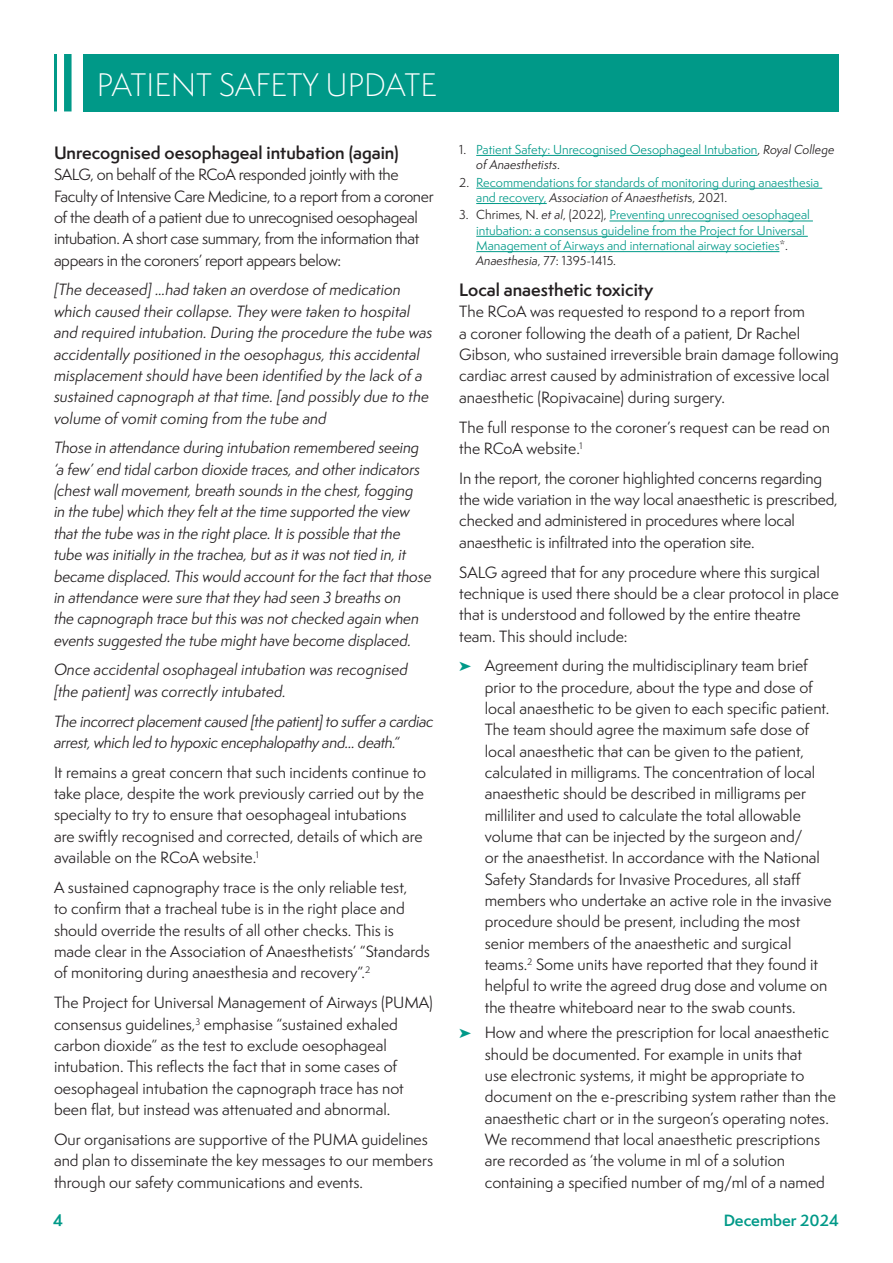
<style>
.page{position:relative;width:893px;height:1263px;background:#fff}
.page>*{position:absolute;margin:0;border:0;box-sizing:border-box;transform-origin:0 0}
.t1{font:300 30px "Semplicita Pro";color:#fff}
.t2{font:600 16.5px "Semplicita Pro";color:#231f20}
.t3{font:15px/21.3px "Semplicita Pro";color:#231f20}
.t4{font:italic 15px/21.3px "Semplicita Pro";letter-spacing:-.01em;color:#231f20}
.t5{font:15px/21.3px "Semplicita Pro";letter-spacing:-.025em;color:#231f20}
.t6{font:600 15px "Semplicita Pro";color:#098}
.t7{font:700 15px "Semplicita Pro";color:#098}
.t8{font:12px/15.3px "Semplicita Pro";color:#098}
.s1{color:#231f20}
.s2{font-style:italic;color:#231f20}
.s3{color:#098}
</style>
<div class="page">
<div style="left:84px;top:54px;width:755px;height:57px;background:#098"></div>
<hr style="left:54px;top:54px;width:3px;height:57px;background:#098">
<div style="left:64px;top:54px;width:8px;height:57px;background:#098"></div>
<hr style="left:476px;top:155px;width:281px;height:1px;background:#098">
<hr style="left:476px;top:188px;width:346px;height:1px;background:#098">
<hr style="left:476px;top:203px;width:71px;height:1px;background:#098">
<hr style="left:609px;top:221px;width:204px;height:1px;background:#098">
<hr style="left:476px;top:236px;width:332px;height:1px;background:#098">
<hr style="left:476px;top:251px;width:303px;height:1px;background:#098">
<h1 class="t1" style="left:97px;top:65px;width:342px">PATIENT SAFETY UPDATE</h1>
<p class="t2" style="left:54px;top:141px;width:346px">Unrecognised oesophageal intubation (again)</p>
<p class="t5" style="left:54px;top:164px;width:381px">SALG, on behalf of the RCoA responded jointly with the Faculty of Intensive Care Medicine, to a report from a coroner of the death of a patient due to unrecognised oesophageal intubation. A short case summary, from the information that appears in the coroners’ report appears below:</p>
<p class="t4" style="left:54px;top:279px;width:380px">[The deceased] …had taken an overdose of medication which caused their collapse. They were taken to hospital and required intubation. During the procedure the tube was accidentally positioned in the oesophagus, this accidental misplacement should have been identified by the lack of a sustained capnograph at that time. [and possibly due to the volume of vomit coming from the tube and</p>
<p class="t4" style="left:54px;top:437px;width:379px">Those in attendance during intubation remembered seeing ‘a few’ end tidal carbon dioxide traces, and other indicators (chest wall movement, breath sounds in the chest, fogging<br>in the tube) which they felt at the time supported the view that the tube was in the right place. It is possible that the tube was initially in the trachea, but as it was not tied in, it became displaced. This would account for the fact that those in attendance were sure that they had seen 3 breaths on<br>the capnograph trace but this was not checked again when events suggested the tube might have become displaced.</p>
<p class="t4" style="left:54px;top:659px;width:355px">Once accidental osophageal intubation was recognised [the patient] was correctly intubated.</p>
<p class="t4" style="left:54px;top:710px;width:381px">The incorrect placement caused [the patient] to suffer a cardiac arrest, which led to hypoxic encephalopathy and… death.“</p>
<p class="t3" style="left:54px;top:761px;width:374px">It remains a great concern that such incidents continue to take place, despite the work previously carried out by the specialty to try to ensure that oesophageal intubations are swiftly recognised and corrected, details of which are available on the RCoA website.<sup>1</sup></p>
<p class="t3" style="left:54px;top:876px;width:377px">A sustained capnography trace is the only reliable test,<br>to confirm that a tracheal tube is in the right place and should override the results of all other checks. This is made clear in the Association of Anaesthetists’ “Standards of monitoring during anaesthesia and recovery”.<sup>2</sup></p>
<p class="t3" style="left:54px;top:992px;width:380px">The Project for Universal Management of Airways (PUMA) consensus guidelines,<sup>3</sup> emphasise “sustained exhaled carbon dioxide” as the test to exclude oesophageal intubation. This reflects the fact that in some cases of oesophageal intubation the capnograph trace has not been flat, but instead was attenuated and abnormal.</p>
<p class="t3" style="left:54px;top:1128px;width:381px">Our organisations are supportive of the PUMA guidelines and plan to disseminate the key messages to our members through our safety communications and events.</p>
<p class="t8" style="left:476px;top:141px;width:360px;text-indent:-17px"><span class="s1">1.</span> Patient Safety: Unrecognised Oesophageal Intubation<span class="s1">,</span> <span class="s2">Royal College of Anaesthetists</span><span class="s1">.</span></p>
<p class="t8" style="left:476px;top:174px;width:345px;text-indent:-17px"><span class="s1">2.</span> Recommendations for standards of monitoring during anaesthesia and recovery, <span class="s2">Association of Anaesthetist</span><span class="s1">s, 2021.</span></p>
<p class="t8" style="left:476px;top:207px;width:335px;text-indent:-17px"><span class="s1">3. Chrimes, N.</span> <span class="s2">et al</span><span class="s1">, (2022),</span> Preventing unrecognised oesophageal intubation: a consensus guideline from the Project for Universal Management of Airways and international airway societies<span class="s1">*.<br></span><span class="s2">Anaesthesia</span><span class="s1">, 77: 1395-1415.</span></p>
<p class="t2" style="left:459px;top:278px;width:195px">Local anaesthetic toxicity</p>
<p class="t3" style="left:459px;top:301px;width:381px">The RCoA was requested to respond to a report from<br>a coroner following the death of a patient, Dr Rachel Gibson, who sustained irreversible brain damage following cardiac arrest caused by administration of excessive local anaesthetic (Ropivacaine) during surgery.</p>
<p class="t3" style="left:459px;top:416px;width:372px">The full response to the coroner’s request can be read on the RCoA website.<sup>1</sup></p>
<p class="t3" style="left:459px;top:467px;width:380px">In the report, the coroner highlighted concerns regarding the wide variation in the way local anaesthetic is prescribed, checked and administered in procedures where local anaesthetic is infiltrated into the operation site.</p>
<p class="t3" style="left:459px;top:561px;width:381px">SALG agreed that for any procedure where this surgical technique is used there should be a clear protocol in place that is understood and followed by the entire theatre team. This should include:</p>
<p class="t3" style="left:485px;top:655px;width:348px;text-indent:-26px"><span class="s3">➤</span> Agreement during the multidisciplinary team brief prior to the procedure, about the type and dose of local anaesthetic to be given to each specific patient.<br>The team should agree the maximum safe dose of local anaesthetic that can be given to the patient, calculated in milligrams. The concentration of local anaesthetic should be described in milligrams per milliliter and used to calculate the total allowable volume that can be injected by the surgeon and/<br>or the anaesthetist. In accordance with the National Safety Standards for Invasive Procedures, all staff members who undertake an active role in the invasive procedure should be present, including the most senior members of the anaesthetic and surgical teams.<sup>2</sup> Some units have reported that they found it helpful to write the agreed drug dose and volume on the theatre whiteboard near to the swab counts.</p>
<p class="t3" style="left:485px;top:1022px;width:353px;text-indent:-26px"><span class="s3">➤</span> How and where the prescription for local anaesthetic should be documented. For example in units that<br>use electronic systems, it might be appropriate to document on the e-prescribing system rather than the anaesthetic chart or in the surgeon’s operating notes.<br>We recommend that local anaesthetic prescriptions are recorded as ‘the volume in ml of a solution containing a specified number of mg/ml of a named</p>
<p class="t7" style="left:53px;top:1209px;width:11px">4</p>
<p class="t6" style="left:724px;top:1209px;width:117px">December 2024</p>
</div>
